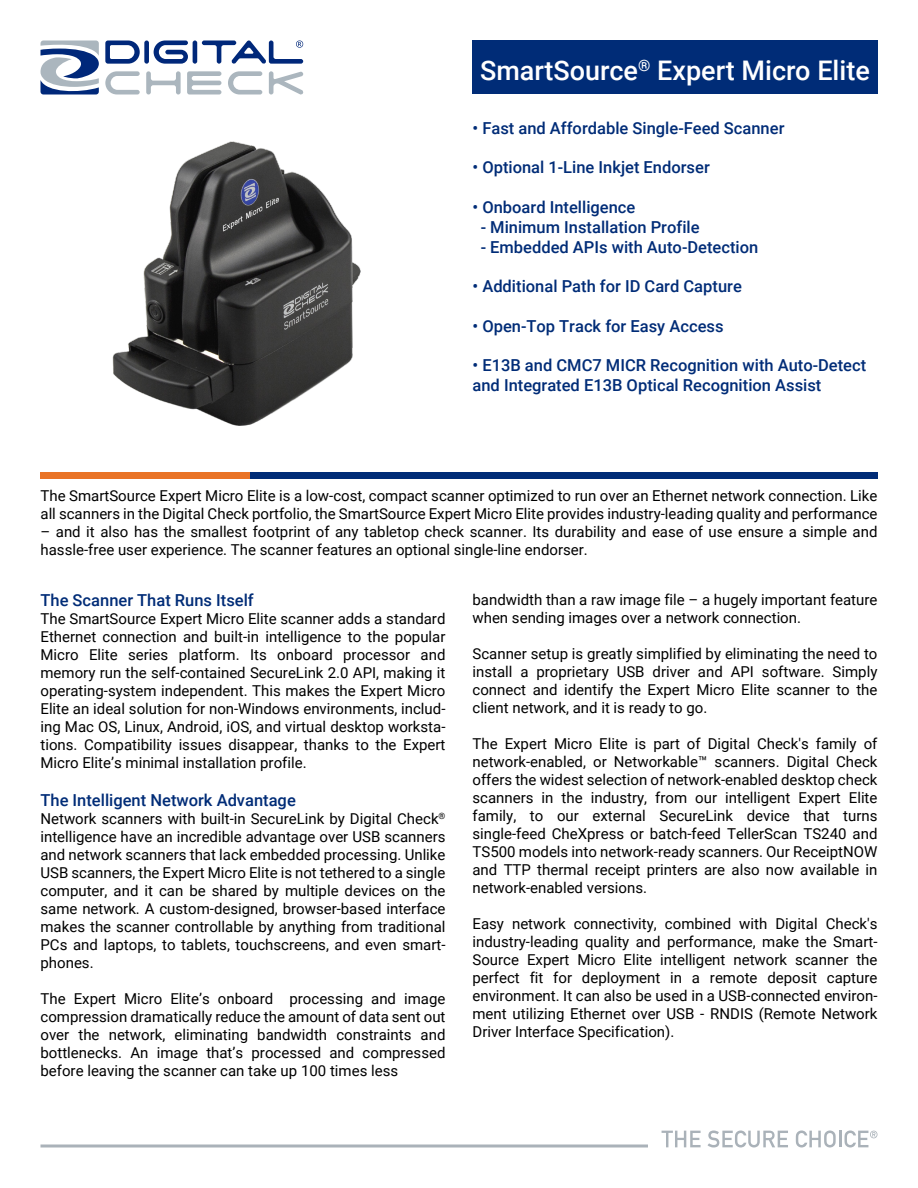
<style>
.page{position:relative;width:918px;height:1188px;background:#fff}
.page>*{position:absolute;margin:0;border:0;box-sizing:border-box;transform-origin:0 0}
.t1{font:500 27px "Roboto";color:#fff}
.t2{font:500 16.5px/19.8px "Roboto";color:#002c77}
.t3{font:15px/18px "Roboto";color:#000;text-align:justify}
</style>
<div class="page">
<svg style="left:41px;top:40px;width:58px;height:54px"></svg>
<svg style="left:105px;top:41px;width:35px;height:23px"></svg>
<div style="left:144px;top:40px;width:5px;height:24px;background:#00287a;border-radius:2px"></div>
<hr style="left:193px;top:40px;width:4px;height:24px;background:#00287a;border-radius:2px">
<svg style="left:154px;top:40px;width:34px;height:24px"></svg>
<svg style="left:146px;top:71px;width:35px;height:23px"></svg>
<svg style="left:105px;top:71px;width:35px;height:23px"></svg>
<svg style="left:228px;top:71px;width:34px;height:23px"></svg>
<svg style="left:187px;top:71px;width:34px;height:23px"></svg>
<svg style="left:269px;top:71px;width:35px;height:24px"></svg>
<svg style="left:202px;top:40px;width:101px;height:24px"></svg>
<svg style="left:40px;top:1144px;width:608px;height:4px;background:#bfc5ca"></svg>
<svg style="left:662px;top:1131px;width:39px;height:16px"></svg>
<svg style="left:708px;top:1130px;width:80px;height:18px"></svg>
<svg style="left:796px;top:1130px;width:81px;height:18px"></svg>
<div style="left:250px;top:472px;width:628px;height:7px;background:#002c77"></div>
<div style="left:40px;top:472px;width:210px;height:7px;background:#e97326"></div>
<img style="left:112px;top:142px;width:248px;height:283px">
<div style="left:472px;top:40px;width:406px;height:54px;background:#002c77"></div>
<h1 class="t1" style="left:480px;top:51px;width:391px">SmartSource<sup>®</sup> Expert Micro Elite</h1>
<p class="t2" style="left:472px;top:117px;width:313px">• Fast and Affordable Single-Feed Scanner</p>
<p class="t2" style="left:472px;top:157px;width:239px">• Optional 1-Line Inkjet Endorser</p>
<p class="t2" style="left:472px;top:197px;width:164px">• Onboard Intelligence</p>
<p class="t2" style="left:481px;top:216px;width:220px">- Minimum Installation Profile</p>
<p class="t2" style="left:481px;top:236px;width:279px">- Embedded APIs with Auto-Detection</p>
<p class="t2" style="left:472px;top:276px;width:271px">• Additional Path for ID Card Capture</p>
<p class="t2" style="left:472px;top:315px;width:253px">• Open-Top Track for Easy Access</p>
<p class="t2" style="left:472px;top:355px;width:395px">• E13B and CMC7 MICR Recognition with Auto-Detect and Integrated E13B Optical Recognition Assist</p>
<p class="t3" style="left:41px;top:486px;width:839px">The SmartSource Expert Micro Elite is a low-cost, compact scanner optimized to run over an Ethernet network connection. Like all scanners in the Digital Check portfolio, the SmartSource Expert Micro Elite provides industry-leading quality and performance</p>
<p class="t3" style="left:41px;top:522px;width:839px">– and it also has the smallest footprint of any tabletop check scanner. Its durability and ease of use ensure a simple and hassle-free user experience. The scanner features an optional single-line endorser.</p>
<p class="t2" style="left:40px;top:590px;width:215px">The Scanner That Runs Itself</p>
<p class="t3" style="left:40px;top:609px;width:407px">The SmartSource Expert Micro Elite scanner adds a standard Ethernet connection and built-in intelligence to the popular Micro Elite series platform. Its onboard processor and memory run the self-contained SecureLink 2.0 API, making it operating-system independent. This makes the Expert Micro Elite an ideal solution for non-Windows environments, includ&shy;ing Mac OS, Linux, Android, iOS, and virtual desktop worksta&shy;tions. Compatibility issues disappear, thanks to the Expert Micro Elite’s minimal installation profile.</p>
<p class="t2" style="left:40px;top:790px;width:257px">The Intelligent Network Advantage</p>
<p class="t3" style="left:40px;top:809px;width:407px">Network scanners with built-in SecureLink by Digital Check<sup>® </sup>intelligence have an incredible advantage over USB scanners and network scanners that lack embedded processing. Unlike USB scanners, the Expert Micro Elite is not tethered to a single computer, and it can be shared by multiple devices on the same network. A custom-designed, browser-based interface makes the scanner controllable by anything from traditional PCs and laptops, to tablets, touchscreens, and even smart&shy;phones.</p>
<p class="t3" style="left:40px;top:989px;width:407px">The Expert Micro Elite’s onboard processing and image compression dramatically reduce the amount of data sent out over the network, eliminating bandwidth constraints and bottlenecks. An image that’s processed and compressed before leaving the scanner can take up 100 times less</p>
<p class="t3" style="left:472px;top:590px;width:407px">bandwidth than a raw image file – a hugely important feature when sending images over a network connection.</p>
<p class="t3" style="left:472px;top:644px;width:407px">Scanner setup is greatly simplified by eliminating the need to install a proprietary USB driver and API software. Simply connect and identify the Expert Micro Elite scanner to the client network, and it is ready to go.</p>
<p class="t3" style="left:472px;top:734px;width:407px">The Expert Micro Elite is part of Digital Check's family of network-enabled, or Networkable™ scanners. Digital Check offers the widest selection of network-enabled desktop check scanners in the industry, from our intelligent Expert Elite family, to our external SecureLink device that turns single-feed CheXpress or batch-feed TellerScan TS240 and TS500 models into network-ready scanners. Our ReceiptNOW and TTP thermal receipt printers are also now available in network-enabled versions.</p>
<p class="t3" style="left:472px;top:914px;width:407px">Easy network connectivity, combined with Digital Check's industry-leading quality and performance, make the Smart-Source Expert Micro Elite intelligent network scanner the perfect fit for deployment in a remote deposit capture environment. It can also be used in a USB-connected environ&shy;ment utilizing Ethernet over USB - RNDIS (Remote Network Driver Interface Specification).</p>
</div>
